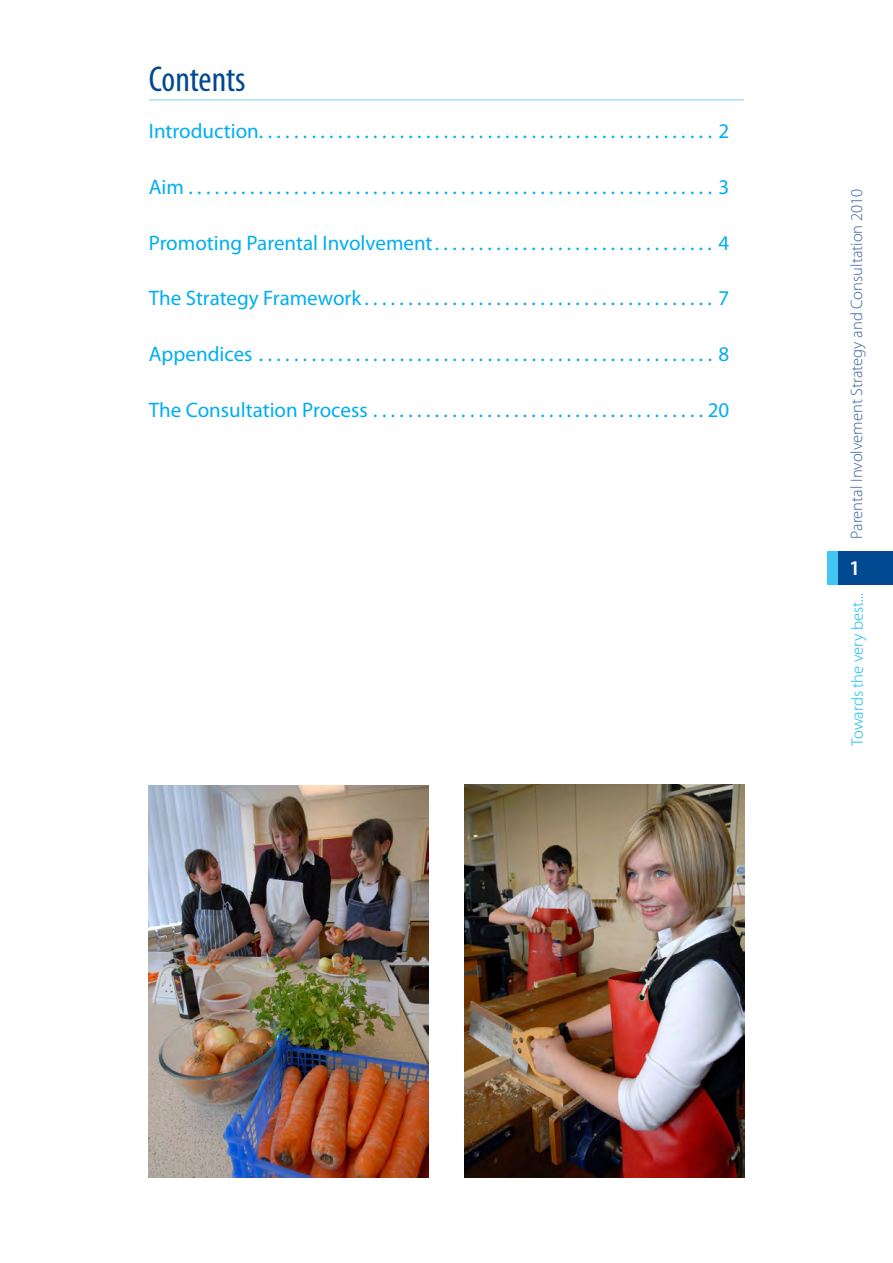
<style>
.page{position:relative;width:893px;height:1263px;background:#fff}
.page>*{position:absolute;margin:0;border:0;box-sizing:border-box;transform-origin:0 0}
.t1{font:condensed 36px "Myriad Pro";letter-spacing:-.005em;color:#014990}
.contents{font:21px "Myriad Pro";color:#00aeef}
.t2{font:600 21px "Myriad Pro";color:#fff}
.t3{font:300 16.5px "Myriad Pro";color:#365fa0}
.t4{font:300 16.5px "Myriad Pro";color:#00baf1}
</style>
<div class="page">
<div style="left:838px;top:551px;width:55px;height:33px;background:#014990"></div>
<div style="left:827px;top:551px;width:11px;height:33px;background:#40c7f4"></div>
<hr style="left:149px;top:99px;width:595px;height:1px;background:#8dd7f7">
<img style="left:149px;top:785px;width:279px;height:393px">
<img style="left:464px;top:784px;width:280px;height:394px">
<p class="t1" style="left:149px;top:57px;width:98px">Contents</p>
<p class="contents" style="left:149px;top:118px;width:582px">Introduction ....................................................2</p>
<p class="contents" style="left:149px;top:174px;width:582px">Aim............................................................3</p>
<p class="contents" style="left:149px;top:230px;width:582px">Promoting Parental Involvement ................................4</p>
<p class="contents" style="left:149px;top:285px;width:582px">The Strategy Framework ........................................7</p>
<p class="contents" style="left:149px;top:341px;width:582px">Appendices . ...................................................8</p>
<p class="contents" style="left:149px;top:397px;width:582px">The Consultation Process . .....................................20</p>
<p class="t3" style="left:847px;top:539px;width:351px;rotate:-90deg">Parental Involvement Strategy and Consultation 2010</p>
<p class="t2" style="left:849px;top:554px;width:13px">1</p>
<p class="t4" style="left:847px;top:746px;width:154px;rotate:-90deg">Towards the very best...</p>
</div>
